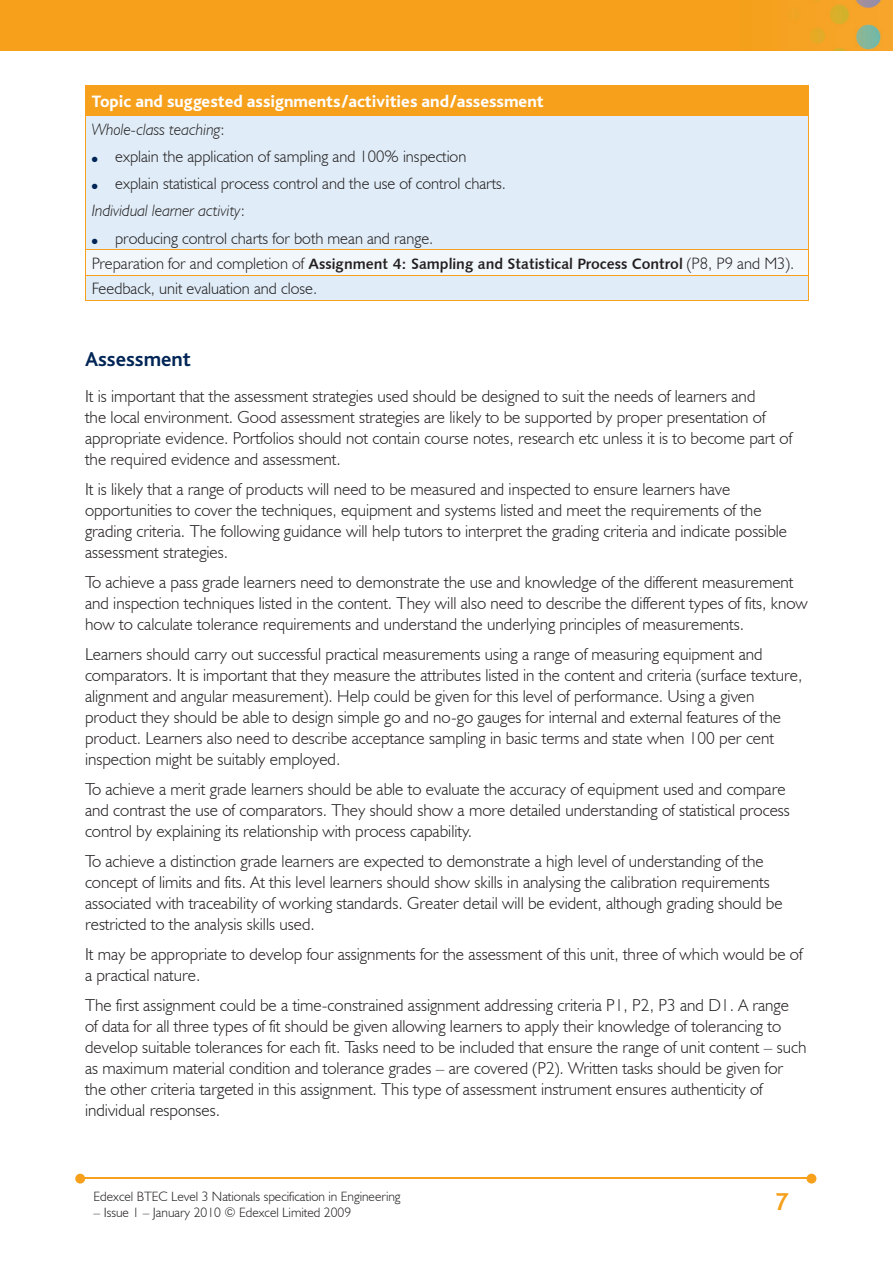
<style>
.page{position:relative;width:893px;height:1263px;background:#fff}
.page>*{position:absolute;margin:0;border:0;box-sizing:border-box;transform-origin:0 0}
.t1{font:700 25.5px "Bliss";color:#f6a01b}
.t2{font:700 21px "Bliss";color:#002556}
.t3{font:300 17.25px/21px "Humanist 521 BT";color:#231f20}
.t4{font:800 17.25px "Bliss";color:#fff}
.t5{font:300 16.5px "Humanist 521 BT";color:#231f20}
.t6{font:italic 300 16.5px "Humanist 521 BT";color:#231f20}
.t7{font:15px "Humanist 531 BT Bold A";color:#231f20}
.t8{font:300 13.5px "Humanist 521 BT";color:#231f20}
.t9{font:7.5px "Zapf Dingbats";color:#002556}
.s1{font-style:normal}
.s2{font-family:"Humanist 521 BT";font-weight:300;font-size:16.5px}
</style>
<div class="page">
<img style="left:0;top:0;width:893px;height:51px">
<hr style="left:82px;top:1178px;width:728px;height:1px;background:#f6a01b">
<svg style="left:807px;top:1174px;width:9px;height:9px"></svg>
<svg style="left:75px;top:1174px;width:10px;height:9px"></svg>
<div style="left:85px;top:85px;width:723px;height:31px;background:#f6a01b"></div>
<div style="left:86px;top:116px;width:722px;height:184px;background:#e0edf8"></div>
<div style="left:85px;top:250px;width:723px;height:25px;background:#f2f7fb"></div>
<hr style="left:85px;top:115px;width:724px;height:1px;background:#f6a01b">
<svg style="left:808px;top:86px;width:1px;height:29px"></svg>
<hr style="left:85px;top:85px;width:724px;height:1px;background:#f6a01b">
<hr style="left:85px;top:116px;width:1px;height:134px;background:#f6a01b">
<hr style="left:808px;top:116px;width:1px;height:134px;background:#f6a01b">
<hr style="left:85px;top:250px;width:724px;height:1px;background:#f6a01b">
<hr style="left:85px;top:300px;width:724px;height:1px;background:#f6a01b">
<svg style="left:85px;top:251px;width:1px;height:49px"></svg>
<svg style="left:808px;top:251px;width:1px;height:49px"></svg>
<hr style="left:85px;top:275px;width:724px;height:1px;background:#f6a01b">
<p class="t4" style="left:92px;top:93px;width:453px">Topic and suggested assignments/activities and/assessment</p>
<p class="t6" style="left:92px;top:119px;width:134px">Whole-class teaching<span class="s1">:</span></p>
<p class="t5" style="left:115px;top:146px;width:353px">explain the application of sampling and 100% inspection</p>
<p class="t5" style="left:115px;top:173px;width:392px">explain statistical process control and the use of control charts.</p>
<p class="t6" style="left:92px;top:201px;width:155px">Individual learner activity<span class="s1">:</span></p>
<p class="t5" style="left:115px;top:228px;width:320px">producing control charts for both mean and range.</p>
<p class="t9" style="left:92px;top:156px;width:7px">●</p>
<p class="t9" style="left:92px;top:183px;width:7px">●</p>
<p class="t9" style="left:92px;top:237px;width:7px">●</p>
<p class="t7" style="left:92px;top:254px;width:704px"><span class="s2">Preparation for and completion of</span> Assignment 4: Sampling and Statistical Process Control <span class="s2">(P8, P9 and M3).</span></p>
<p class="t5" style="left:92px;top:278px;width:227px">Feedback, unit evaluation and close.</p>
<p class="t2" style="left:85px;top:348px;width:108px">Assessment</p>
<p class="t3" style="left:85px;top:385px;width:709px">It is important that the assessment strategies used should be designed to suit the needs of learners and<br>the local environment. Good assessment strategies are likely to be supported by proper presentation of appropriate evidence. Portfolios should not contain course notes, research etc unless it is to become part of the required evidence and assessment.</p>
<p class="t3" style="left:85px;top:478px;width:704px">It is likely that a range of products will need to be measured and inspected to ensure learners have opportunities to cover the techniques, equipment and systems listed and meet the requirements of the grading criteria. The following guidance will help tutors to interpret the grading criteria and indicate possible assessment strategies.</p>
<p class="t3" style="left:85px;top:571px;width:724px">To achieve a pass grade learners need to demonstrate the use and knowledge of the different measurement and inspection techniques listed in the content. They will also need to describe the different types of fits, know how to calculate tolerance requirements and understand the underlying principles of measurements.</p>
<p class="t3" style="left:85px;top:643px;width:719px">Learners should carry out successful practical measurements using a range of measuring equipment and comparators. It is important that they measure the attributes listed in the content and criteria (surface texture, alignment and angular measurement). Help could be given for this level of performance. Using a given product they should be able to design simple go and no-go gauges for internal and external features of the product. Learners also need to describe acceptance sampling in basic terms and state when 100 per cent inspection might be suitably employed.</p>
<p class="t3" style="left:85px;top:778px;width:706px">To achieve a merit grade learners should be able to evaluate the accuracy of equipment used and compare and contrast the use of comparators. They should show a more detailed understanding of statistical process control by explaining its relationship with process capability.</p>
<p class="t3" style="left:85px;top:850px;width:699px">To achieve a distinction grade learners are expected to demonstrate a high level of understanding of the concept of limits and fits. At this level learners should show skills in analysing the calibration requirements associated with traceability of working standards. Greater detail will be evident, although grading should be restricted to the analysis skills used.</p>
<p class="t3" style="left:85px;top:943px;width:719px">It may be appropriate to develop four assignments for the assessment of this unit, three of which would be of a practical nature.</p>
<p class="t3" style="left:85px;top:994px;width:723px">The first assignment could be a time-constrained assignment addressing criteria P1, P2, P3 and D1. A range<br>of data for all three types of fit should be given allowing learners to apply their knowledge of tolerancing to develop suitable tolerances for each fit. Tasks need to be included that ensure the range of unit content – such as maximum material condition and tolerance grades – are covered (P2). Written tasks should be given for the other criteria targeted in this assignment. This type of assessment instrument ensures authenticity of individual responses.</p>
<p class="t8" style="left:94px;top:1188px;width:309px">Edexcel BTEC Level 3 Nationals specification in Engineering</p>
<p class="t8" style="left:94px;top:1204px;width:259px">– Issue 1 – January 2010 © Edexcel Limited 2009</p>
<h1 class="t1" style="left:775px;top:1189px;width:15px">7</h1>
</div>
